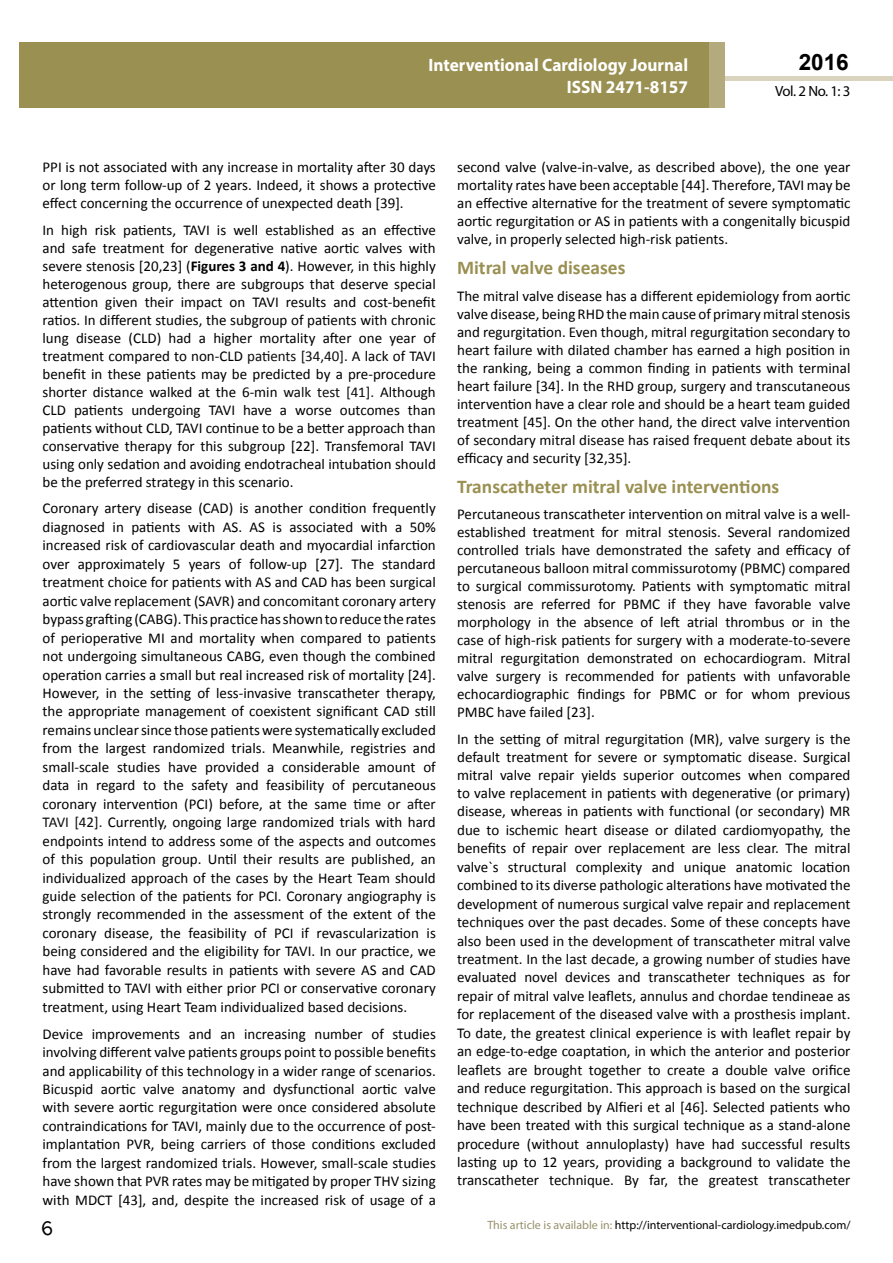
<style>
.page{position:relative;width:893px;height:1263px;background:#fff}
.page>*{position:absolute;margin:0;border:0;box-sizing:border-box;transform-origin:0 0}
.t1{font:25.5px "Tunga";color:#000}
.t2{font:700 22.5px "Arial";color:#000}
.t3{font:700 19.5px "Calibri";color:#9a9052}
.t4{font:700 18px/21.6px "Myriad Pro";color:#fff;text-align:right;scale:.96 1}
.t5{font:15px/18.5px "Calibri";color:#000;text-align:justify}
.t6{font:14.85px "Myriad Pro";color:#000}
.t7{font:12px "Myriad Pro";color:#000}
.s1{font-weight:700}
.s2{color:#0d0d0d}
.s3{color:#98916c}
</style>
<div class="page">
<div style="left:725px;top:76px;width:168px;height:5px;background:#dad4be"></div>
<div style="left:19px;top:42px;width:690px;height:66px;background:#9a9052"></div>
<div style="left:709px;top:42px;width:16px;height:66px;background:#b3aa7d"></div>
<p class="t4" style="left:517px;top:53px;width:198px">ARCHIVOS DE MEDICINA<br>ISSN 1698-9465</p>
<p class="t4" style="left:428px;top:54px;width:272px">Interventional Cardiology Journal<br>ISSN 2471-8157</p>
<h2 class="t2" style="left:799px;top:47px;width:52px">2016</h2>
<p class="t6" style="left:775px;top:82px;width:77px">Vol. 2 No. 1: 3</p>
<p class="t5" style="left:43px;top:158px;width:395px;line-height:18px">PPI is not associated with any increase in mortality after 30 days or long term follow-up of 2 years. Indeed, it shows a protective effect concerning the occurrence of unexpected death [39].</p>
<p class="t5" style="left:43px;top:221px;width:395px;line-height:18px">In high risk patients, TAVI is well established as an effective and safe treatment for degenerative native aortic valves with severe stenosis [20,23] (<span class="s1">Figures 3 and 4</span>). However, in this highly heterogenous group, there are subgroups that deserve special attention given their impact on TAVI results and cost-benefit ratios. In different studies, the subgroup of patients with chronic lung disease (CLD) had a higher mortality after one year of treatment compared to non-CLD <span class="s2">patients [34,40].</span> A lack of TAVI benefit in these patients may be predicted by a pre-procedure shorter distance walked at the 6-min <span class="s2">walk test [41].</span> Although CLD patients undergoing TAVI have a worse outcomes than patients without CLD, TAVI continue to be a better approach than conservative therapy for this subgroup [22]. Transfemoral TAVI using only sedation and avoiding endotracheal intubation should be the preferred strategy in this scenario.</p>
<p class="t5" style="left:43px;top:499px;width:395px">Coronary artery disease (CAD) is another condition frequently diagnosed in patients with AS. AS is associated with a 50% increased risk of cardiovascular death and myocardial infarction over approximately 5 years of follow-up [27]. The standard treatment choice for patients with AS and CAD has been surgical aortic valve replacement (SAVR) and concomitant coronary artery bypass grafting (CABG). This practice has shown to reduce the rates of perioperative MI and mortality when compared to patients not undergoing simultaneous CABG, even though the combined operation carries a small but real increased risk of mortality [24].<br>However, in the setting of less-invasive transcatheter therapy, the appropriate management of coexistent significant CAD still remains unclear since those patients were systematically excluded from the largest randomized trials. Meanwhile, registries and small-scale studies have provided a considerable amount of data in regard to the safety and feasibility of percutaneous coronary intervention (PCI) before, at the same <span class="s2">time or after TAVI [42].</span> Currently, ongoing large randomized trials with hard endpoints intend to address some of the aspects and outcomes of this population group. Until their results are published, an individualized approach of the cases by the Heart Team should guide selection of the patients for PCI. Coronary angiography is strongly recommended in the assessment of the extent of the coronary disease, the feasibility of PCI if revascularization is being considered and the eligibility for TAVI. In our practice, we have had favorable results in patients with severe AS and CAD submitted to TAVI with either prior PCI or conservative coronary treatment, using Heart Team individualized based decisions.</p>
<p class="t5" style="left:43px;top:1024px;width:395px">Device improvements and an increasing number of studies involving different valve patients groups point to possible benefits and applicability of this technology in a wider range of scenarios.<br>Bicuspid aortic valve anatomy and dysfunctional aortic valve with severe aortic regurgitation were once considered absolute contraindications for TAVI, mainly due to the occurrence of post&shy;implantation PVR, being carriers of those conditions excluded from the largest randomized trials. However, small-scale studies have shown that PVR rates may be mitigated by proper THV sizing with MDCT [43], and, despite the increased risk of usage of a</p>
<p class="t5" style="left:457px;top:158px;width:395px;line-height:18px">second valve (valve-in-valve, as described above), the one year mortality rates have been acceptable [44]. Therefore, TAVI may be an effective alternative for the treatment of severe symptomatic aortic regurgitation or AS in patients with a congenitally bicuspid valve, in properly selected high-risk patients.</p>
<h3 class="t3" style="left:457px;top:255px;width:170px">Mitral valve diseases</h3>
<p class="t5" style="left:457px;top:287px;width:395px;line-height:18px">The mitral valve disease has a different epidemiology from aortic valve disease, being RHD the main cause of primary mitral stenosis and regurgitation. Even though, mitral regurgitation secondary to heart failure with dilated chamber has earned a high position in the ranking, being a common finding in patients with terminal heart failure [34]. In the RHD group, surgery and transcutaneous intervention have a clear role and should be a heart team guided treatment [45]. On the other hand, the direct valve intervention of secondary mitral disease has raised frequent debate about its efficacy and security [32,35].</p>
<h3 class="t3" style="left:457px;top:474px;width:324px">Transcatheter mitral valve interventions</h3>
<p class="t5" style="left:457px;top:505px;width:395px;line-height:18px">Percutaneous transcatheter intervention on mitral valve is a well&shy;established treatment for mitral stenosis. Several randomized controlled trials have demonstrated the safety and efficacy of percutaneous balloon mitral commissurotomy (PBMC) compared to surgical commissurotomy. Patients with symptomatic mitral stenosis are referred for PBMC if they have favorable valve morphology in the absence of left atrial thrombus or in the case of high-risk patients for surgery with a moderate-to-severe mitral regurgitation demonstrated on echocardiogram. Mitral valve surgery is recommended for patients with unfavorable echocardiographic findings for PBMC or for whom previous PMBC have failed [23].</p>
<p class="t5" style="left:457px;top:730px;width:395px">In the setting of mitral regurgitation (MR), valve surgery is the default treatment for severe or symptomatic disease. Surgical mitral valve repair yields superior outcomes when compared to valve replacement in patients with degenerative (or primary) disease, whereas in patients with functional (or secondary) MR due to ischemic heart disease or dilated cardiomyopathy, the benefits of repair over replacement are less clear. The mitral valve`s structural complexity and unique anatomic location combined to its diverse pathologic alterations have motivated the development of numerous surgical valve repair and replacement techniques over the past decades. Some of these concepts have also been used in the development of transcatheter mitral valve treatment. In the last decade, a growing number of studies have evaluated novel devices and transcatheter techniques as for repair of mitral valve leaflets, annulus and chordae tendineae as for replacement of the diseased valve with a prosthesis implant.<br>To date, the greatest clinical experience is with leaflet repair by an edge-to-edge coaptation, in which the anterior and posterior leaflets are brought together to create a double valve orifice and reduce regurgitation. This approach is based on the surgical technique described by Alfieri et al [46]. Selected patients who have been treated with this surgical technique as a stand-alone procedure (without annuloplasty) have had successful results lasting up to 12 years, providing a background to validate the transcatheter technique. By far, the greatest transcatheter</p>
<h1 class="t1" style="left:41px;top:1211px;width:14px">6</h1>
<p class="t7" style="left:487px;top:1218px;width:365px"><span class="s3">This article is available in:</span> http://interventional-cardiology.imedpub.com/</p>
</div>
